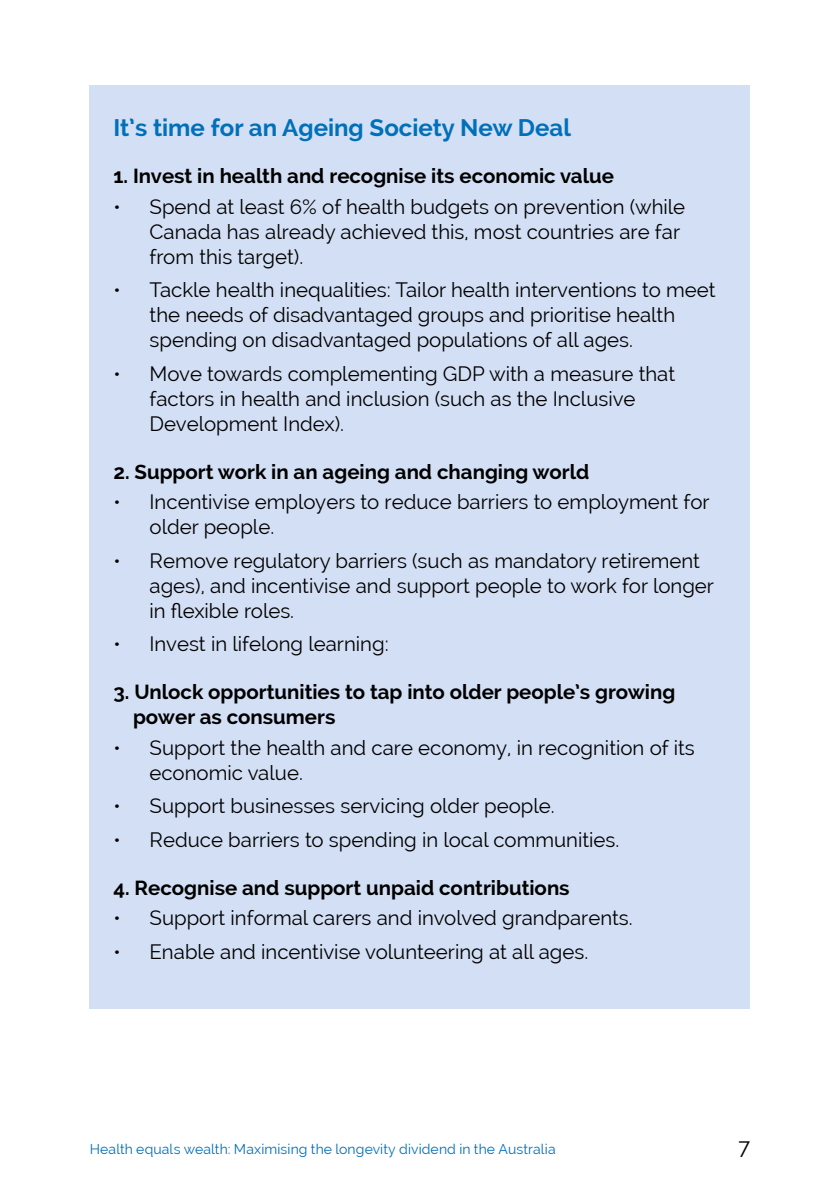
<style>
.page{position:relative;width:840px;height:1191px;background:#fff}
.page>*{position:absolute;margin:0;border:0;box-sizing:border-box;transform-origin:0 0}
.t1{font:700 24px "Raleway";color:#0070ba}
.t2{font:22px "Raleway";color:#000}
.t3{font:20.4px/25px "Raleway";color:#000}
.t4{font:700 20.4px/25px "Raleway";color:#000}
.t5{font:14px "Raleway";letter-spacing:.01em;color:#0070ba}
</style>
<div class="page">
<div style="left:90px;top:85px;width:659px;height:923px;background:#d3dff4"></div>
<p class="t1" style="left:113px;top:113px;width:459px">It’s time for an Ageing Society New Deal</p>
<p class="t4" style="left:113px;top:164px;width:502px">1. Invest in health and recognise its economic value</p>
<p class="t3" style="left:149px;top:194px;width:537px;text-indent:-36px">• Spend at least 6% of health budgets on prevention (while<br>Canada has already achieved this, most countries are far from this target).</p>
<p class="t3" style="left:149px;top:278px;width:567px;text-indent:-36px">• Tackle health inequalities: Tailor health interventions to meet the needs of disadvantaged groups and prioritise health spending on disadvantaged populations of all ages.</p>
<p class="t3" style="left:149px;top:361px;width:526px;text-indent:-36px">• Move towards complementing GDP with a measure that factors in health and inclusion (such as the Inclusive<br>Development Index).</p>
<p class="t4" style="left:113px;top:459px;width:477px">2. Support work in an ageing and changing world</p>
<p class="t3" style="left:149px;top:489px;width:561px;text-indent:-36px">• Incentivise employers to reduce barriers to employment for older people.</p>
<p class="t3" style="left:149px;top:548px;width:565px;text-indent:-36px">• Remove regulatory barriers (such as mandatory retirement ages), and incentivise and support people to work for longer in flexible roles.</p>
<p class="t3" style="left:113px;top:631px;width:276px">• Invest in lifelong learning:</p>
<p class="t4" style="left:133px;top:679px;width:543px;text-indent:-20px">3. Unlock opportunities to tap into older people’s growing power as consumers</p>
<p class="t3" style="left:149px;top:735px;width:546px;text-indent:-36px">• Support the health and care economy, in recognition of its economic value.</p>
<p class="t3" style="left:113px;top:793px;width:442px">• Support businesses servicing older people.</p>
<p class="t3" style="left:113px;top:827px;width:507px">• Reduce barriers to spending in local communities.</p>
<p class="t4" style="left:113px;top:875px;width:457px">4. Recognise and support unpaid contributions</p>
<p class="t3" style="left:113px;top:905px;width:520px">• Support informal carers and involved grandparents.</p>
<p class="t3" style="left:113px;top:939px;width:476px">• Enable and incentivise volunteering at all ages.</p>
<p class="t5" style="left:90px;top:1141px;width:467px">Health equals wealth: Maximising the longevity dividend in the Australia</p>
<p class="t2" style="left:737px;top:1133px;width:14px">7</p>
</div>
